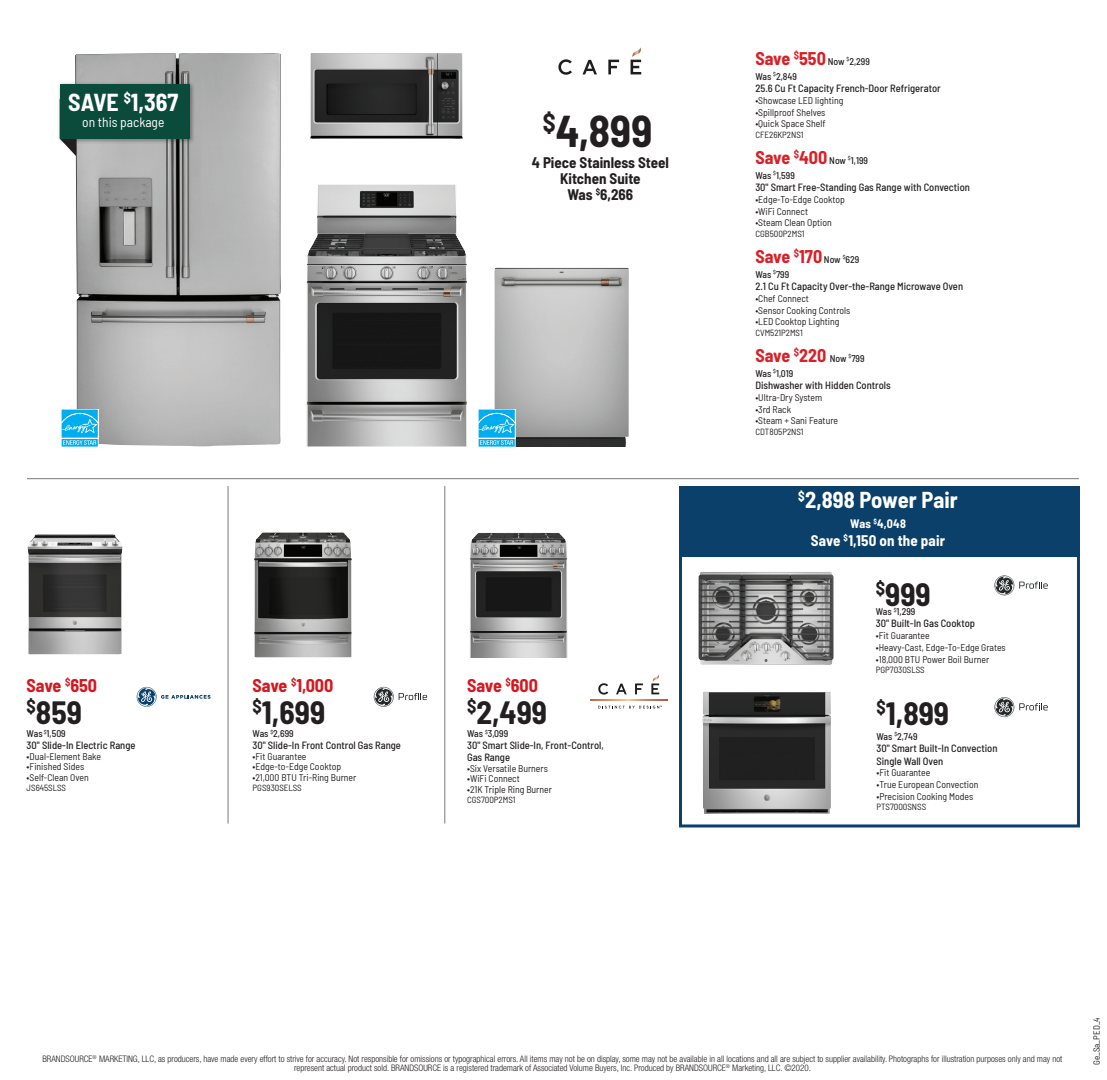
<style>
.page{position:relative;width:1107px;height:1080px;background:#fff}
.page>*{position:absolute;margin:0;border:0;box-sizing:border-box;transform-origin:0 0}
.t1{font:700 semi-condensed 43.5px "Barlow";color:#231f20}
.Price-Now{font:700 semi-condensed 31.5px "Barlow";color:#231f20}
.Save_Kitchen{font:700 semi-condensed 24px "Barlow";color:#fff}
.t2{font:700 semi-condensed 22.5px "Barlow";letter-spacing:.005em;color:#fff}
.Price-Was__Black{font:700 semi-condensed 18px "Barlow";letter-spacing:-.005em;color:#da2026}
.Price-Save__Red{font:700 semi-condensed 18px "Barlow";letter-spacing:-.005em;color:#d7171f}
.t3{font:700 semi-condensed 15px/16.2px "Barlow";color:#231f20;text-align:center}
.t4{font:700 semi-condensed 15px "Barlow";letter-spacing:.01em;color:#fff}
.On_This_Package{font:semi-condensed 13.5px "Barlow";color:#fff}
.t5{font:700 semi-condensed 12px "Barlow";letter-spacing:.025em;color:#fff}
.Title_Name__Black{font:500 semi-condensed 10.5px "Barlow";color:#231f20}
.Feature_Bullets__Bla{font:semi-condensed 9.75px "Barlow";color:#231f20}
.Price-Was__Black-2{font:500 semi-condensed 9.75px "Barlow";color:#231f20}
.t6{font:300 condensed 9px "Helvetica Neue LT Std";color:#231f20}
.Model_Number__Black{font:semi-condensed 9px "Barlow";color:#231f20}
.Page_Codes{font:semi-condensed 9px "Barlow";color:#231f20}
.Price-Now-2{font:semi-condensed 9px "Barlow";color:#231f20}
.s1{font-weight:700;font-size:18px;color:#da2026}
.s2{font-weight:500;font-size:9.75px;color:#231f20}
</style>
<div class="page">
<div style="left:679px;top:486px;width:401px;height:341px;border:3px solid #0b406a"></div>
<svg style="left:994px;top:575px;width:54px;height:20px"></svg>
<svg style="left:994px;top:697px;width:54px;height:20px"></svg>
<img style="left:698px;top:572px;width:136px;height:93px">
<img style="left:702px;top:692px;width:129px;height:122px">
<svg style="left:374px;top:687px;width:53px;height:20px"></svg>
<svg style="left:598px;top:706px;width:64px;height:3px"></svg>
<svg style="left:590px;top:700px;width:77px;height:1px"></svg>
<svg style="left:598px;top:683px;width:10px;height:12px"></svg>
<svg style="left:616px;top:684px;width:11px;height:10px"></svg>
<svg style="left:635px;top:683px;width:8px;height:11px"></svg>
<svg style="left:651px;top:674px;width:8px;height:20px"></svg>
<img style="left:254px;top:532px;width:98px;height:125px">
<img style="left:470px;top:533px;width:98px;height:125px">
<img style="left:28px;top:534px;width:95px;height:121px">
<img style="left:75px;top:53px;width:206px;height:394px">
<img style="left:306px;top:184px;width:161px;height:263px">
<img style="left:494px;top:268px;width:135px;height:179px">
<img style="left:310px;top:53px;width:153px;height:86px">
<svg style="left:65px;top:144px;width:11px;height:12px"></svg>
<div style="left:57px;top:81px;width:138px;height:63px;background:#231f20;opacity:.44"></div>
<div style="left:60px;top:84px;width:130px;height:55px;background:#0a4b3c"></div>
<svg style="left:558px;top:59px;width:14px;height:16px"></svg>
<svg style="left:583px;top:60px;width:14px;height:14px"></svg>
<svg style="left:608px;top:60px;width:11px;height:14px"></svg>
<svg style="left:631px;top:47px;width:10px;height:27px"></svg>
<svg style="left:478px;top:409px;width:38px;height:1px"></svg>
<svg style="left:478px;top:410px;width:38px;height:37px"></svg>
<svg style="left:137px;top:687px;width:74px;height:20px"></svg>
<div style="left:679px;top:486px;width:401px;height:70px;background:#0b406a"></div>
<svg style="left:61px;top:409px;width:38px;height:1px"></svg>
<svg style="left:61px;top:410px;width:38px;height:37px"></svg>
<hr style="left:444px;top:486px;width:1px;height:337px;background:#76787b">
<hr style="left:228px;top:486px;width:1px;height:337px;background:#76787b">
<hr style="left:27px;top:478px;width:1052px;height:1px;background:#76787b">
<p class="Save_Kitchen" style="left:68px;top:85px;width:112px">SAVE <sup>$</sup>1,367</p>
<p class="On_This_Package" style="left:82px;top:113px;width:84px">on this package</p>
<p class="t1" style="left:543px;top:100px;width:111px"><sup>$</sup>4,899</p>
<p class="t3" style="left:532px;top:153px;width:139px">4 Piece Stainless Steel<br>Kitchen Suite</p>
<p class="t3" style="left:568px;top:185px;width:67px">Was <sup>$</sup>6,266</p>
<p class="Price-Save__Red" style="left:27px;top:673px;width:72px">Save <sup>$</sup>650</p>
<p class="Price-Now" style="left:27px;top:689px;width:57px"><sup>$</sup>859</p>
<p class="Price-Was__Black-2" style="left:27px;top:727px;width:41px">Was <sup>$</sup>1,509</p>
<p class="Title_Name__Black" style="left:27px;top:738px;width:110px">30" Slide-In Electric Range</p>
<p class="Feature_Bullets__Bla" style="left:27px;top:749px;width:76px">•Dual-Element Bake</p>
<p class="Feature_Bullets__Bla" style="left:27px;top:760px;width:59px">•Finished Sides</p>
<p class="Feature_Bullets__Bla" style="left:27px;top:770px;width:64px">•Self-Clean Oven</p>
<p class="Model_Number__Black" style="left:27px;top:781px;width:41px">JS645SLSS</p>
<p class="Price-Save__Red" style="left:253px;top:673px;width:82px">Save <sup>$</sup>1,000</p>
<p class="Price-Now" style="left:253px;top:689px;width:74px"><sup>$</sup>1,699</p>
<p class="Price-Was__Black-2" style="left:253px;top:727px;width:43px">Was <sup>$</sup>2,699</p>
<p class="Title_Name__Black" style="left:253px;top:738px;width:150px">30" Slide-In Front Control Gas Range</p>
<p class="Feature_Bullets__Bla" style="left:253px;top:749px;width:55px">•Fit Guarantee</p>
<p class="Feature_Bullets__Bla" style="left:253px;top:760px;width:90px">•Edge-to-Edge Cooktop</p>
<p class="Feature_Bullets__Bla" style="left:253px;top:770px;width:105px">•21,000 BTU Tri-Ring Burner</p>
<p class="Model_Number__Black" style="left:253px;top:781px;width:51px">PGS930SELSS</p>
<p class="Price-Save__Red" style="left:467px;top:673px;width:72px">Save <sup>$</sup>600</p>
<p class="Price-Now" style="left:467px;top:689px;width:82px"><sup>$</sup>2,499</p>
<p class="Price-Was__Black-2" style="left:467px;top:727px;width:43px">Was <sup>$</sup>3,099</p>
<p class="Title_Name__Black" style="left:467px;top:738px;width:138px">30" Smart Slide-In, Front-Control,</p>
<p class="Title_Name__Black" style="left:467px;top:750px;width:44px">Gas Range</p>
<p class="Feature_Bullets__Bla" style="left:467px;top:761px;width:82px">•Six Versatile Burners</p>
<p class="Feature_Bullets__Bla" style="left:467px;top:772px;width:54px">•WiFi Connect</p>
<p class="Feature_Bullets__Bla" style="left:467px;top:782px;width:86px">•21K Triple Ring Burner</p>
<p class="Price-Now-2" style="left:467px;top:793px;width:50px">CGS700P2MS1</p>
<p class="Price-Was__Black-2" style="left:755px;top:54px;width:116px"><span class="s1">Save</span> <sup>$</sup><span class="s1">550</span> Now <sup>$</sup>2,299</p>
<p class="Price-Was__Black-2" style="left:755px;top:69px;width:43px">Was <sup>$</sup>2,849</p>
<p class="Title_Name__Black" style="left:755px;top:81px;width:187px">25.6 Cu Ft Capacity French-Door Refrigerator</p>
<p class="Feature_Bullets__Bla" style="left:755px;top:93px;width:90px">•Showcase LED lighting</p>
<p class="Feature_Bullets__Bla" style="left:755px;top:105px;width:72px">•Spillproof Shelves</p>
<p class="Feature_Bullets__Bla" style="left:755px;top:117px;width:72px">•Quick Space Shelf</p>
<p class="Model_Number__Black" style="left:755px;top:128px;width:50px">CFE26KP2NS1</p>
<p class="Price-Was__Black-2" style="left:755px;top:153px;width:114px"><span class="s1">Save</span> <sup>$</sup><span class="s1">400</span> Now <sup>$</sup>1,199</p>
<p class="Price-Was__Black-2" style="left:755px;top:168px;width:41px">Was <sup>$</sup>1,599</p>
<p class="Title_Name__Black" style="left:755px;top:180px;width:216px">30" Smart Free-Standing Gas Range with Convection</p>
<p class="Feature_Bullets__Bla" style="left:755px;top:192px;width:91px">•Edge-To-Edge Cooktop</p>
<p class="Feature_Bullets__Bla" style="left:755px;top:204px;width:54px">•WiFi Connect</p>
<p class="Feature_Bullets__Bla" style="left:755px;top:216px;width:78px">•Steam Clean Option</p>
<p class="Model_Number__Black" style="left:755px;top:227px;width:51px">CGB500P2MS1</p>
<p class="Price-Was__Black" style="left:755px;top:243px;width:105px">Save <sup>$</sup>170 <span class="s2">Now</span> <sup>$</sup><span class="s2">629</span></p>
<p class="Price-Was__Black-2" style="left:755px;top:267px;width:35px">Was <sup>$</sup>799</p>
<p class="Title_Name__Black" style="left:755px;top:279px;width:209px">2.1 Cu Ft Capacity Over-the-Range Microwave Oven</p>
<p class="Feature_Bullets__Bla" style="left:755px;top:291px;width:55px">•Chef Connect</p>
<p class="Feature_Bullets__Bla" style="left:755px;top:303px;width:97px">•Sensor Cooking Controls</p>
<p class="Feature_Bullets__Bla" style="left:755px;top:315px;width:86px">•LED Cooktop Lighting</p>
<p class="Model_Number__Black" style="left:755px;top:326px;width:49px">CVM521P2MS1</p>
<p class="Price-Was__Black" style="left:755px;top:342px;width:111px">Save <sup>$</sup>220 <span class="s2">Now</span> <sup>$</sup><span class="s2">799</span></p>
<p class="Price-Was__Black-2" style="left:755px;top:366px;width:39px">Was <sup>$</sup>1,019</p>
<p class="Title_Name__Black" style="left:755px;top:378px;width:137px">Dishwasher with Hidden Controls</p>
<p class="Feature_Bullets__Bla" style="left:755px;top:390px;width:68px">•Ultra-Dry System</p>
<p class="Feature_Bullets__Bla" style="left:755px;top:402px;width:37px">•3rd Rack</p>
<p class="Feature_Bullets__Bla" style="left:755px;top:414px;width:84px">•Steam + Sani Feature</p>
<p class="Model_Number__Black" style="left:755px;top:425px;width:50px">CDT805P2NS1</p>
<p class="t2" style="left:798px;top:484px;width:161px"><sup>$</sup>2,898 Power Pair</p>
<p class="t5" style="left:850px;top:515px;width:57px">Was <sup>$</sup>4,048</p>
<p class="t4" style="left:811px;top:530px;width:136px">Save <sup>$</sup>1,150 on the pair</p>
<p class="Price-Now" style="left:876px;top:572px;width:56px"><sup>$</sup>999</p>
<p class="Price-Was__Black-2" style="left:876px;top:605px;width:41px">Was <sup>$</sup>1,299</p>
<p class="Title_Name__Black" style="left:876px;top:616px;width:101px">30" Built-In Gas Cooktop</p>
<p class="Feature_Bullets__Bla" style="left:876px;top:629px;width:55px">•Fit Guarantee</p>
<p class="Feature_Bullets__Bla" style="left:876px;top:640px;width:131px">•Heavy-Cast, Edge-To-Edge Grates</p>
<p class="Feature_Bullets__Bla" style="left:876px;top:652px;width:115px">•18,000 BTU Power Boil Burner</p>
<p class="Model_Number__Black" style="left:876px;top:663px;width:50px">PGP7030SLSS</p>
<p class="Price-Now" style="left:876px;top:690px;width:74px"><sup>$</sup>1,899</p>
<p class="Price-Was__Black-2" style="left:876px;top:729px;width:43px">Was <sup>$</sup>2,749</p>
<p class="Title_Name__Black" style="left:876px;top:741px;width:122px">30" Smart Built-In Convection</p>
<p class="Title_Name__Black" style="left:876px;top:753px;width:68px">Single Wall Oven</p>
<p class="Feature_Bullets__Bla" style="left:876px;top:766px;width:55px">•Fit Guarantee</p>
<p class="Feature_Bullets__Bla" style="left:876px;top:778px;width:104px">•True European Convection</p>
<p class="Feature_Bullets__Bla" style="left:876px;top:789px;width:98px">•Precision Cooking Modes</p>
<p class="Model_Number__Black" style="left:876px;top:801px;width:51px">PTS7000SNSS</p>
<p class="t6" style="left:42px;top:1054px;width:1021px">BRANDSOURCE<sup>®</sup> MARKETING, LLC, as producers, have made every effort to strive for accuracy. Not responsible for omissions or typographical errors. All items may not be on display, some may not be available in all locations and all are subject to supplier availability. Photographs for illustration purposes only and may not</p>
<p class="t6" style="left:294px;top:1063px;width:519px">represent actual product sold. BRANDSOURCE is a registered trademark of Associated Volume Buyers, Inc. Produced by BRANDSOURCE<sup>®</sup> Marketing, LLC. ©2020.</p>
<p class="Page_Codes" style="left:1090px;top:1065px;width:49px;rotate:-90deg">Ge_Sa_PED_4</p>
</div>
